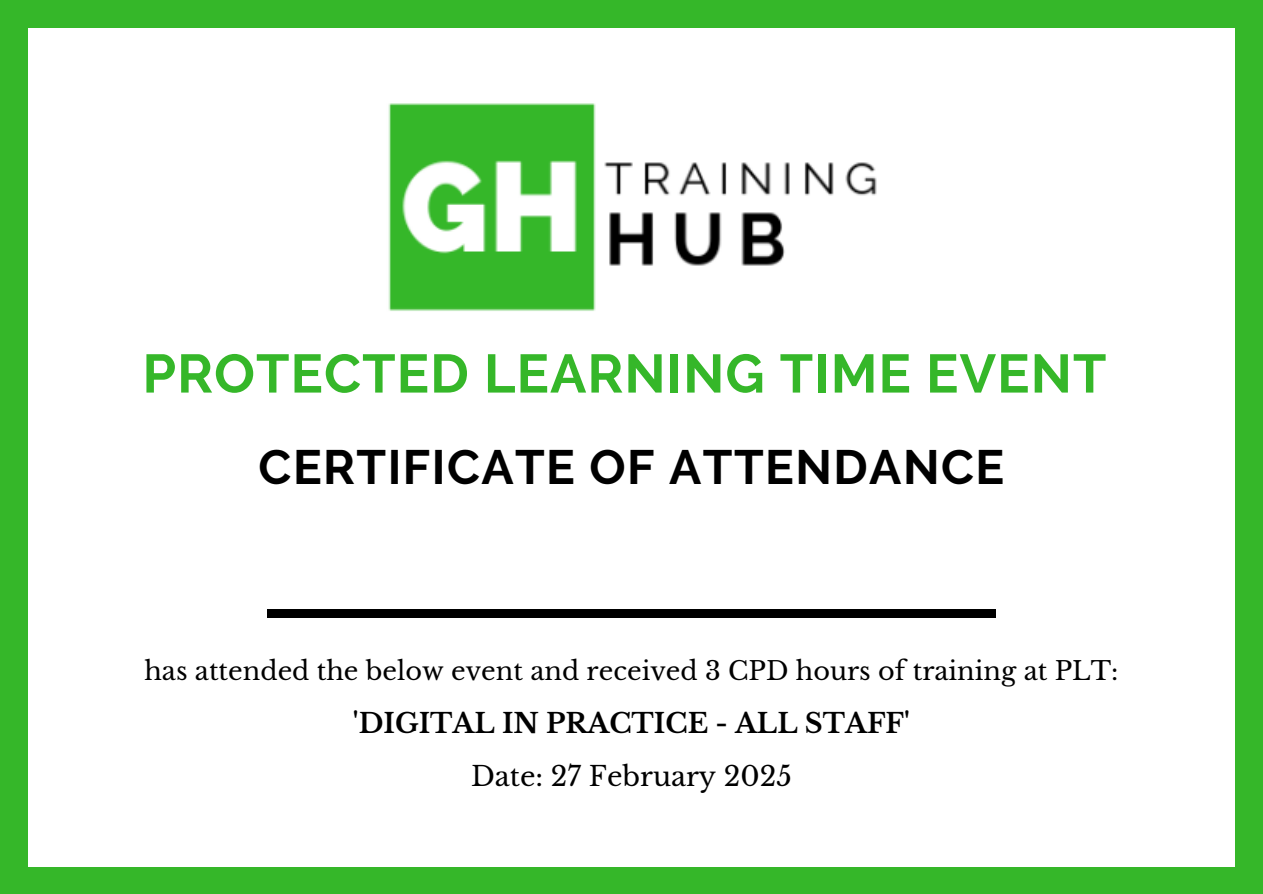
<style>
.page{position:relative;width:1263px;height:894px;background:#fff}
.page>*{position:absolute;margin:0;border:0;box-sizing:border-box;transform-origin:0 0}
.t1{font:700 54px "Raleway";letter-spacing:.02em;color:#35b729}
.t2{font:700 48px "Raleway";letter-spacing:.03em;color:#000}
.t3{font:700 27px "Libre Baskerville";color:#000}
.t4{font:27px "Libre Baskerville";color:#000}
.t5{font:25.5px "Libre Baskerville";color:#000}
</style>
<div class="page">
<div style="left:0;top:0;width:1263px;height:893px;background:#35b729"></div>
<div style="left:28px;top:28px;width:1206px;height:838px;background:#fff"></div>
<div style="left:267px;top:609px;width:729px;height:8px;background:#000"></div>
<img style="left:388px;top:103px;width:489px;height:208px">
<p class="t1" style="left:142px;top:341px;width:965px">PROTECTED LEARNING TIME EVENT</p>
<p class="t2" style="left:259px;top:438px;width:747px">CERTIFICATE OF ATTENDANCE</p>
<h1 class="t5" style="left:144px;top:655px;width:976px">has attended the below event and received 3 CPD hours of training at PLT:</h1>
<p class="t3" style="left:353px;top:706px;width:558px">'DIGITAL IN PRACTICE - ALL STAFF'</p>
<h2 class="t4" style="left:471px;top:759px;width:322px">Date: 27 February 2025</h2>
</div>
